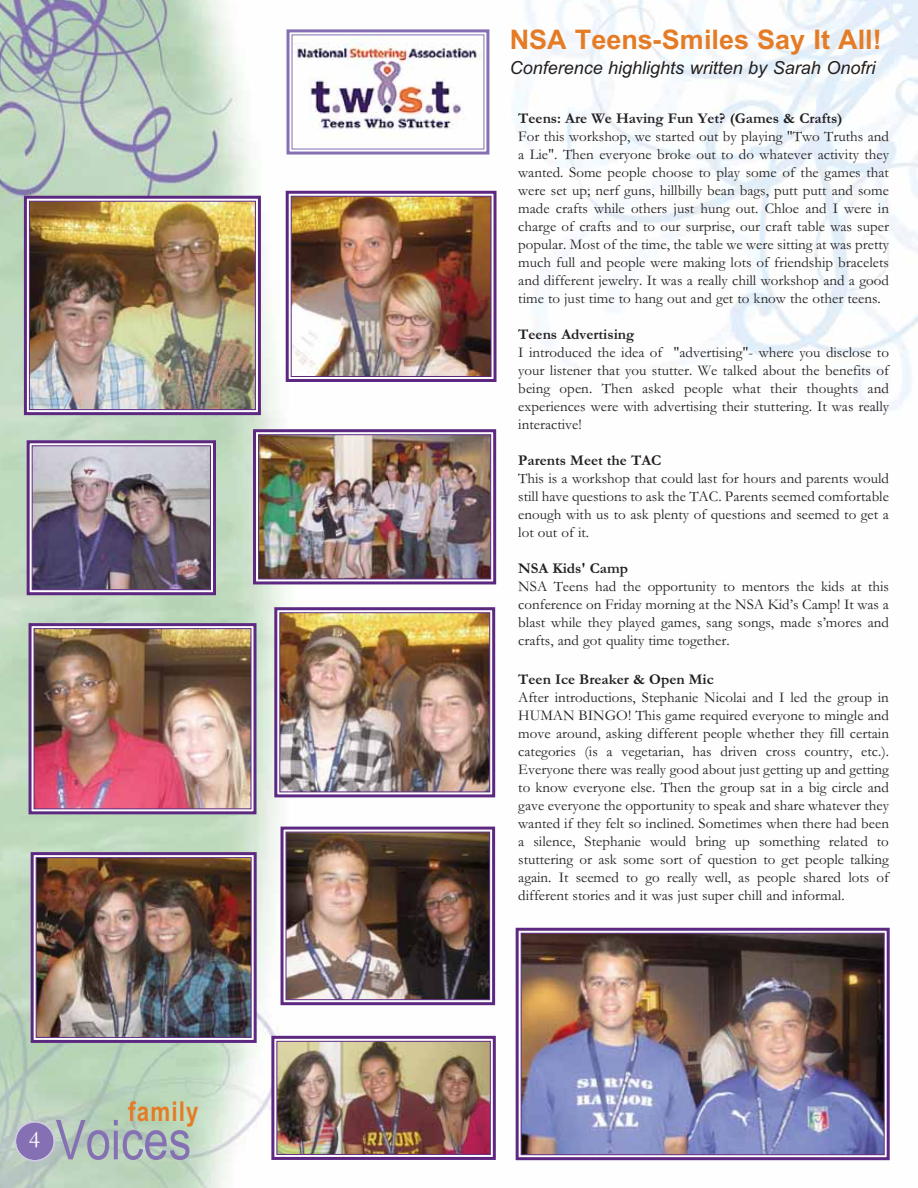
<style>
.page{position:relative;width:918px;height:1188px;background:#fff}
.page>*{position:absolute;margin:0;border:0;box-sizing:border-box;transform-origin:0 0}
.t1{font:55.05px "Arial Narrow";color:#8570b3}
.t2{font:700 27.3px "Arial Narrow";letter-spacing:.04em;color:#e57c25}
.t3{font:700 27px "Arial";color:#e57c25}
.t4{font:24px "Garamond";color:#fff}
.t5{font:italic 18px "Arial";color:#231f20}
.t6{font:15px/18px "Garamond";color:#231f20;text-align:justify}
.t7{font:700 15px "Garamond";color:#231f20}
</style>
<div class="page">
<img style="left:0;top:0;width:918px;height:1188px">
<svg style="left:15px;top:1121px;width:40px;height:41px;background:#998ebb"></svg>
<img style="left:294px;top:36px;width:188px;height:112px">
<div style="left:287px;top:29px;width:202px;height:126px;border:3px solid #8570b3"></div>
<div style="left:292px;top:34px;width:192px;height:116px;border:1px solid #8570b3"></div>
<img style="left:36px;top:630px;width:213px;height:177px">
<div style="left:29px;top:623px;width:227px;height:191px;border:3px solid #5d2881"></div>
<div style="left:34px;top:628px;width:217px;height:181px;border:1px solid #5d2881"></div>
<img style="left:288px;top:834px;width:200px;height:164px">
<div style="left:282px;top:828px;width:212px;height:176px;border:4px solid #fff"></div>
<div style="left:281px;top:827px;width:214px;height:178px;border:3px solid #5d2881"></div>
<div style="left:286px;top:832px;width:204px;height:168px;border:1px solid #5d2881"></div>
<img style="left:523px;top:935px;width:360px;height:218px">
<div style="left:516px;top:928px;width:374px;height:232px;border:3px solid #5d2881"></div>
<div style="left:521px;top:933px;width:364px;height:222px;border:1px solid #5d2881"></div>
<img style="left:293px;top:198px;width:197px;height:177px">
<div style="left:286px;top:191px;width:211px;height:191px;border:3px solid #5d2881"></div>
<div style="left:291px;top:196px;width:201px;height:181px;border:1px solid #5d2881"></div>
<img style="left:281px;top:614px;width:207px;height:176px">
<div style="left:274px;top:607px;width:221px;height:190px;border:3px solid #5d2881"></div>
<div style="left:279px;top:612px;width:211px;height:180px;border:1px solid #5d2881"></div>
<img style="left:38px;top:859px;width:212px;height:177px">
<div style="left:31px;top:852px;width:226px;height:191px;border:3px solid #5d2881"></div>
<div style="left:36px;top:857px;width:216px;height:181px;border:1px solid #5d2881"></div>
<img style="left:260px;top:436px;width:229px;height:141px">
<div style="left:255px;top:431px;width:240px;height:152px;border:4px solid #fff"></div>
<div style="left:253px;top:429px;width:243px;height:155px;border:3px solid #5d2881"></div>
<div style="left:258px;top:434px;width:233px;height:145px;border:1px solid #5d2881"></div>
<img style="left:34px;top:447px;width:175px;height:141px">
<div style="left:28px;top:442px;width:187px;height:152px;border:4px solid #fff"></div>
<div style="left:27px;top:440px;width:189px;height:155px;border:3px solid #5d2881"></div>
<div style="left:32px;top:445px;width:179px;height:145px;border:1px solid #5d2881"></div>
<img style="left:278px;top:1043px;width:211px;height:110px">
<div style="left:273px;top:1037px;width:221px;height:121px;border:4px solid #fff"></div>
<div style="left:271px;top:1036px;width:225px;height:124px;border:3px solid #5d2881"></div>
<div style="left:276px;top:1041px;width:215px;height:114px;border:1px solid #5d2881"></div>
<img style="left:31px;top:203px;width:223px;height:205px">
<div style="left:24px;top:196px;width:237px;height:219px;border:3px solid #5d2881"></div>
<div style="left:29px;top:201px;width:227px;height:209px;border:1px solid #5d2881"></div>
<h3 class="t4" style="left:29px;top:1132px;width:13px">4</h3>
<h2 class="t2" style="left:128px;top:1095px;width:72px">family</h2>
<h1 class="t1" style="left:56px;top:1108px;width:137px">Voices</h1>
<h3 class="t3" style="left:510px;top:29px;width:374px">NSA Teens-Smiles Say It All!</h3>
<p class="t5" style="left:510px;top:58px;width:367px">Conference highlights written by Sarah Onofri</p>
<p class="t7" style="left:518px;top:112px;width:326px">Teens: Are We Having Fun Yet? (Games &amp; Crafts)</p>
<p class="t6" style="left:518px;top:129px;width:372px">For this workshop, we started out by playing "Two Truths and a Lie". Then everyone broke out to do whatever activity they wanted. Some people choose to play some of the games that were set up; nerf guns, hillbilly bean bags, putt putt and some made crafts while others just hung out. Chloe and I were in charge of crafts and to our surprise, our craft table was super popular. Most of the time, the table we were sitting at was pretty much full and people were making lots of friendship bracelets and different jewelry. It was a really chill workshop and a good time to just time to hang out and get to know the other teens.</p>
<p class="t7" style="left:518px;top:328px;width:118px">Teens Advertising</p>
<p class="t6" style="left:518px;top:345px;width:372px">I introduced the idea of "advertising"- where you disclose to your listener that you stutter. We talked about the benefits of being open. Then asked people what their thoughts and experiences were with advertising their stuttering. It was really interactive!</p>
<p class="t7" style="left:518px;top:454px;width:145px">Parents Meet the TAC</p>
<p class="t6" style="left:518px;top:471px;width:372px">This is a workshop that could last for hours and parents would still have questions to ask the TAC. Parents seemed comfortable enough with us to ask plenty of questions and seemed to get a lot out of it.</p>
<p class="t7" style="left:518px;top:562px;width:111px">NSA Kids' Camp</p>
<p class="t6" style="left:518px;top:579px;width:372px">NSA Teens had the opportunity to mentors the kids at this conference on Friday morning at the NSA Kid’s Camp! It was a blast while they played games, sang songs, made s’mores and crafts, and got quality time together.</p>
<p class="t7" style="left:518px;top:674px;width:197px">Teen Ice Breaker &amp; Open Mic</p>
<p class="t6" style="left:518px;top:690px;width:372px">After introductions, Stephanie Nicolai and I led the group in HUMAN BINGO! This game required everyone to mingle and move around, asking different people whether they fill certain categories (is a vegetarian, has driven cross country, etc.).<br>Everyone there was really good about just getting up and getting to know everyone else. Then the group sat in a big circle and gave everyone the opportunity to speak and share whatever they wanted if they felt so inclined. Sometimes when there had been a silence, Stephanie would bring up something related to stuttering or ask some sort of question to get people talking again. It seemed to go really well, as people shared lots of different stories and it was just super chill and informal.</p>
</div>
